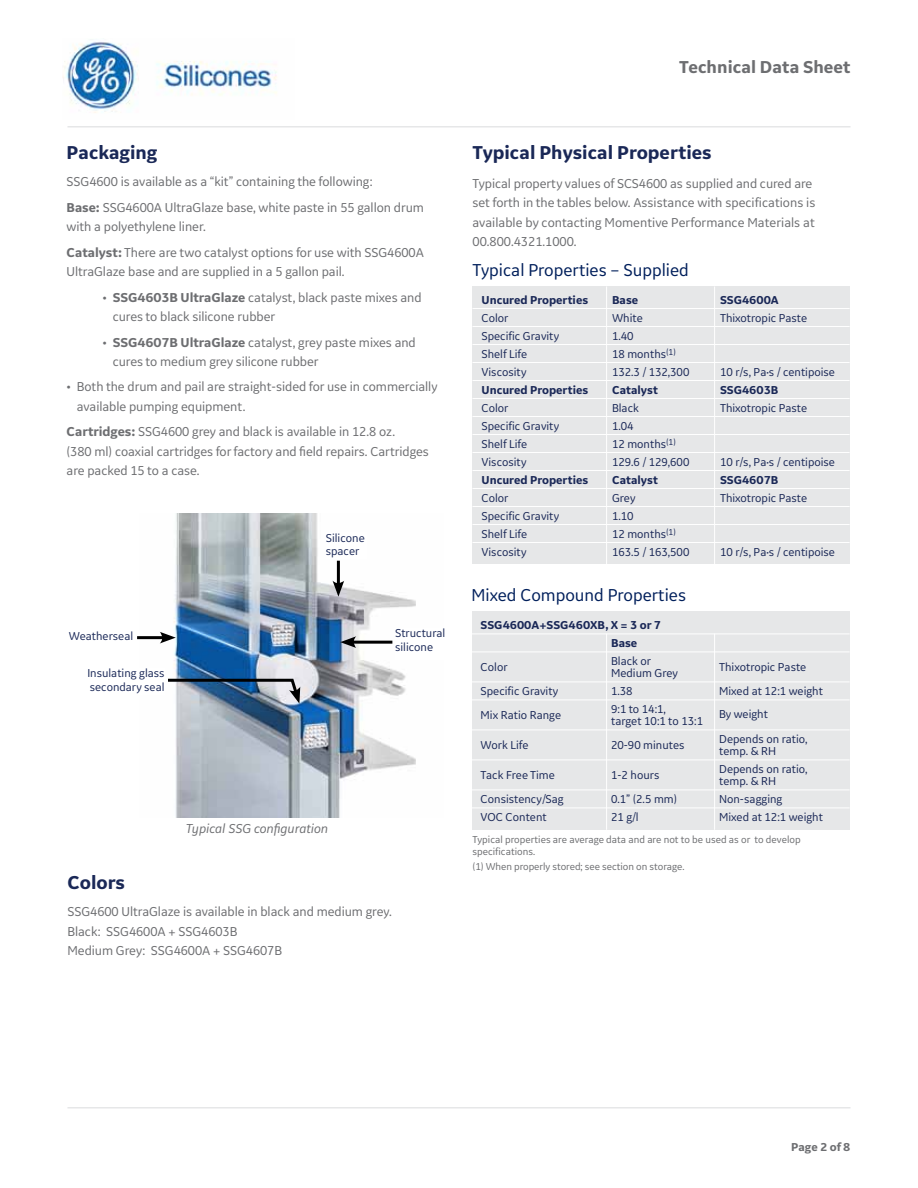
<style>
.page{position:relative;width:918px;height:1188px;background:#fff}
.page>*{position:absolute;margin:0;border:0;box-sizing:border-box;transform-origin:0 0}
.t1{font:700 19.5px "GE Inspira Sans";color:#1a2857}
.t2{font:18px "GE Inspira Sans";color:#001f5b}
.t3{font:700 18px "GE Inspira Sans";color:#6d6e71}
.t4{font:13.5px/19.5px "GE Inspira Sans";letter-spacing:-.005em;color:#6d6e71}
.t5{font:italic 13.5px "GE Inspira Sans";letter-spacing:-.005em;color:#6d6e71}
.t6{font:12px/13.5px "GE Inspira Sans";color:#1a2857}
.t7{font:700 12px/18px "GE Inspira Sans";color:#1a2857}
.t8{font:700 12px "GE Inspira Sans";color:#6d6e71}
.t9{font:10.5px/12px "GE Inspira Sans";color:#6d6e71}
.s1{font-weight:700}
.s2{font-size:7.5px}
</style>
<div class="page">
<hr style="left:68px;top:126px;width:782px;height:2px;background:#e6e7e8">
<hr style="left:68px;top:1107px;width:782px;height:1px;background:#e6e7e8">
<div style="left:472px;top:286px;width:378px;height:278px;background:#e6e7e8"></div>
<hr style="left:472px;top:308px;width:378px;height:1px;background:#fff">
<hr style="left:472px;top:326px;width:378px;height:1px;background:#fff">
<hr style="left:472px;top:344px;width:378px;height:1px;background:#fff">
<hr style="left:472px;top:362px;width:378px;height:1px;background:#fff">
<hr style="left:472px;top:380px;width:378px;height:1px;background:#fff">
<hr style="left:472px;top:398px;width:378px;height:1px;background:#fff">
<hr style="left:472px;top:416px;width:378px;height:1px;background:#fff">
<hr style="left:472px;top:434px;width:378px;height:1px;background:#fff">
<hr style="left:472px;top:452px;width:378px;height:1px;background:#fff">
<hr style="left:472px;top:470px;width:378px;height:1px;background:#fff">
<hr style="left:472px;top:488px;width:378px;height:1px;background:#fff">
<hr style="left:472px;top:506px;width:378px;height:1px;background:#fff">
<hr style="left:472px;top:524px;width:378px;height:1px;background:#fff">
<hr style="left:472px;top:542px;width:378px;height:1px;background:#fff">
<div style="left:472px;top:611px;width:378px;height:219px;background:#e6e7e8"></div>
<hr style="left:472px;top:634px;width:378px;height:1px;background:#fff">
<hr style="left:472px;top:652px;width:378px;height:1px;background:#fff">
<hr style="left:472px;top:682px;width:378px;height:1px;background:#fff">
<hr style="left:472px;top:700px;width:378px;height:1px;background:#fff">
<hr style="left:472px;top:730px;width:378px;height:1px;background:#fff">
<hr style="left:472px;top:760px;width:378px;height:1px;background:#fff">
<hr style="left:472px;top:790px;width:378px;height:1px;background:#fff">
<hr style="left:472px;top:808px;width:378px;height:1px;background:#fff">
<hr style="left:606px;top:286px;width:1px;height:278px;background:#fff">
<hr style="left:714px;top:286px;width:1px;height:278px;background:#fff">
<hr style="left:606px;top:634px;width:1px;height:196px;background:#fff">
<hr style="left:714px;top:634px;width:1px;height:196px;background:#fff">
<img style="left:139px;top:513px;width:277px;height:304px">
<div style="left:326px;top:532px;width:40px;height:27px;background:#fff"></div>
<hr style="left:137px;top:636px;width:28px;height:3px;background:#000">
<svg style="left:160px;top:632px;width:16px;height:12px"></svg>
<div style="left:395px;top:628px;width:55px;height:32px;background:#fff"></div>
<div style="left:81px;top:668px;width:84px;height:26px;background:#fff"></div>
<svg style="left:165px;top:677px;width:135px;height:27px;background:#778a9f"></svg>
<hr style="left:337px;top:561px;width:3px;height:25px;background:#000">
<svg style="left:333px;top:581px;width:11px;height:16px"></svg>
<hr style="left:351px;top:641px;width:41px;height:3px;background:#000">
<svg style="left:340px;top:636px;width:16px;height:12px"></svg>
<img style="left:63px;top:42px;width:214px;height:71px">
<h2 class="t3" style="left:679px;top:56px;width:173px">Technical Data Sheet</h2>
<h1 class="t1" style="left:67px;top:140px;width:92px">Packaging</h1>
<p class="t4" style="left:67px;top:168px;width:359px;line-height:25.5px">SSG4600 is available as a “kit” containing the following:<br><span class="s1">Base:</span> SSG4600A UltraGlaze base, white paste in 55 gallon drum</p>
<p class="t4" style="left:67px;top:213px;width:359px;line-height:25.5px">with a polyethylene liner.<br><span class="s1">Catalyst:</span> There are two catalyst options for use with SSG4600A</p>
<p class="t4" style="left:67px;top:261px;width:279px">UltraGlaze base and are supplied in a 5 gallon pail.</p>
<p class="t4" style="left:113px;top:287px;width:310px;text-indent:-10px">• <span class="s1">SSG4603B UltraGlaze</span> catalyst, black paste mixes and cures to black silicone rubber</p>
<p class="t4" style="left:113px;top:332px;width:305px;text-indent:-10px">• <span class="s1">SSG4607B UltraGlaze</span> catalyst, grey paste mixes and cures to medium grey silicone rubber</p>
<p class="t4" style="left:77px;top:377px;width:362px;text-indent:-10px">• Both the drum and pail are straight-sided for use in commercially available pumping equipment.</p>
<p class="t4" style="left:67px;top:422px;width:364px"><span class="s1">Cartridges:</span> SSG4600 grey and black is available in 12.8 oz.<br>(380 ml) coaxial cartridges for factory and field repairs. Cartridges are packed 15 to a case.</p>
<p class="t6" style="left:69px;top:629px;width:66px">Weatherseal</p>
<p class="t6" style="left:87px;top:666px;width:79px">Insulating glass secondary seal</p>
<p class="t6" style="left:326px;top:531px;width:40px">Silicone spacer</p>
<p class="t6" style="left:395px;top:626px;width:52px">Structural silicone</p>
<p class="t5" style="left:186px;top:820px;width:144px">Typical SSG configuration</p>
<h1 class="t1" style="left:68px;top:871px;width:59px">Colors</h1>
<p class="t4" style="left:68px;top:902px;width:326px">SSG4600 UltraGlaze is available in black and medium grey.<br>Black: SSG4600A + SSG4603B<br>Medium Grey: SSG4600A + SSG4607B</p>
<h1 class="t1" style="left:472px;top:140px;width:241px">Typical Physical Properties</h1>
<p class="t4" style="left:472px;top:173px;width:344px">Typical property values of SCS4600 as supplied and cured are set forth in the tables below. Assistance with specifications is available by contacting Momentive Performance Materials at 00.800.4321.1000.</p>
<h2 class="t2" style="left:472px;top:259px;width:218px">Typical Properties – Supplied</h2>
<p class="t7" style="left:482px;top:290px;width:108px">Uncured Properties</p>
<p class="t7" style="left:612px;top:290px;width:28px">Base</p>
<p class="t7" style="left:720px;top:290px;width:60px">SSG4600A</p>
<p class="t6" style="left:482px;top:311px;width:28px">Color</p>
<p class="t6" style="left:612px;top:311px;width:32px">White</p>
<p class="t6" style="left:720px;top:311px;width:89px">Thixotropic Paste</p>
<p class="t6" style="left:482px;top:329px;width:79px">Specific Gravity</p>
<p class="t6" style="left:612px;top:329px;width:23px">1.40</p>
<p class="t6" style="left:482px;top:347px;width:47px">Shelf Life</p>
<p class="t6" style="left:612px;top:347px;width:65px">18 months<sup>(1)</sup></p>
<p class="t6" style="left:482px;top:365px;width:47px">Viscosity</p>
<p class="t6" style="left:612px;top:365px;width:79px">132.3 / 132,300</p>
<p class="t6" style="left:720px;top:365px;width:117px">10 r/s, Pa<span class="s2">•</span>s / centipoise</p>
<p class="t7" style="left:482px;top:380px;width:108px">Uncured Properties</p>
<p class="t7" style="left:612px;top:380px;width:48px">Catalyst</p>
<p class="t7" style="left:720px;top:380px;width:60px">SSG4603B</p>
<p class="t6" style="left:482px;top:401px;width:28px">Color</p>
<p class="t6" style="left:612px;top:401px;width:28px">Black</p>
<p class="t6" style="left:720px;top:401px;width:89px">Thixotropic Paste</p>
<p class="t6" style="left:482px;top:419px;width:79px">Specific Gravity</p>
<p class="t6" style="left:612px;top:419px;width:23px">1.04</p>
<p class="t6" style="left:482px;top:437px;width:47px">Shelf Life</p>
<p class="t6" style="left:612px;top:437px;width:65px">12 months<sup>(1)</sup></p>
<p class="t6" style="left:482px;top:455px;width:47px">Viscosity</p>
<p class="t6" style="left:612px;top:455px;width:79px">129.6 / 129,600</p>
<p class="t6" style="left:720px;top:455px;width:117px">10 r/s, Pa<span class="s2">•</span>s / centipoise</p>
<p class="t7" style="left:482px;top:470px;width:108px">Uncured Properties</p>
<p class="t7" style="left:612px;top:470px;width:48px">Catalyst</p>
<p class="t7" style="left:720px;top:470px;width:60px">SSG4607B</p>
<p class="t6" style="left:482px;top:491px;width:28px">Color</p>
<p class="t6" style="left:612px;top:491px;width:25px">Grey</p>
<p class="t6" style="left:720px;top:491px;width:89px">Thixotropic Paste</p>
<p class="t6" style="left:482px;top:509px;width:79px">Specific Gravity</p>
<p class="t6" style="left:612px;top:509px;width:23px">1.10</p>
<p class="t6" style="left:482px;top:527px;width:47px">Shelf Life</p>
<p class="t6" style="left:612px;top:527px;width:65px">12 months<sup>(1)</sup></p>
<p class="t6" style="left:482px;top:545px;width:47px">Viscosity</p>
<p class="t6" style="left:612px;top:545px;width:79px">163.5 / 163,500</p>
<p class="t6" style="left:720px;top:545px;width:117px">10 r/s, Pa<span class="s2">•</span>s / centipoise</p>
<h2 class="t2" style="left:472px;top:584px;width:216px">Mixed Compound Properties</h2>
<p class="t7" style="left:611px;top:616px;width:52px;text-indent:-130px">SSG4600A+SSG460XB, X = 3 or 7<br>Base</p>
<p class="t6" style="left:481px;top:660px;width:28px">Color</p>
<p class="t6" style="left:611px;top:654px;width:42px">Black or</p>
<p class="t6" style="left:611px;top:666px;width:69px">Medium Grey</p>
<p class="t6" style="left:719px;top:660px;width:89px">Thixotropic Paste</p>
<p class="t6" style="left:481px;top:684px;width:79px">Specific Gravity</p>
<p class="t6" style="left:611px;top:684px;width:23px">1.38</p>
<p class="t6" style="left:719px;top:684px;width:105px">Mixed at 12:1 weight</p>
<p class="t6" style="left:481px;top:708px;width:82px">Mix Ratio Range</p>
<p class="t6" style="left:611px;top:702px;width:56px">9:1 to 14:1,</p>
<p class="t6" style="left:719px;top:706px;width:50px">By weight</p>
<p class="t6" style="left:611px;top:714px;width:94px">target 10:1 to 13:1</p>
<p class="t6" style="left:481px;top:738px;width:49px">Work Life</p>
<p class="t6" style="left:611px;top:738px;width:75px">20-90 minutes</p>
<p class="t6" style="left:719px;top:733px;width:90px;line-height:12px">Depends on ratio, temp. &amp; RH</p>
<p class="t6" style="left:481px;top:768px;width:76px">Tack Free Time</p>
<p class="t6" style="left:611px;top:768px;width:50px">1-2 hours</p>
<p class="t6" style="left:719px;top:763px;width:90px;line-height:12px">Depends on ratio, temp. &amp; RH</p>
<p class="t6" style="left:481px;top:792px;width:85px">Consistency/Sag</p>
<p class="t6" style="left:611px;top:792px;width:68px">0.1” (2.5 mm)</p>
<p class="t6" style="left:719px;top:792px;width:65px">Non-sagging</p>
<p class="t6" style="left:481px;top:810px;width:68px">VOC Content</p>
<p class="t6" style="left:611px;top:810px;width:29px">21 g/l</p>
<p class="t6" style="left:719px;top:810px;width:105px">Mixed at 12:1 weight</p>
<p class="t9" style="left:472px;top:834px;width:330px">Typical properties are average data and are not to be used as or to develop specifications.</p>
<p class="t9" style="left:472px;top:861px;width:214px">(1) When properly stored; see section on storage.</p>
<p class="t8" style="left:791px;top:1140px;width:61px">Page 2 of 8</p>
</div>
